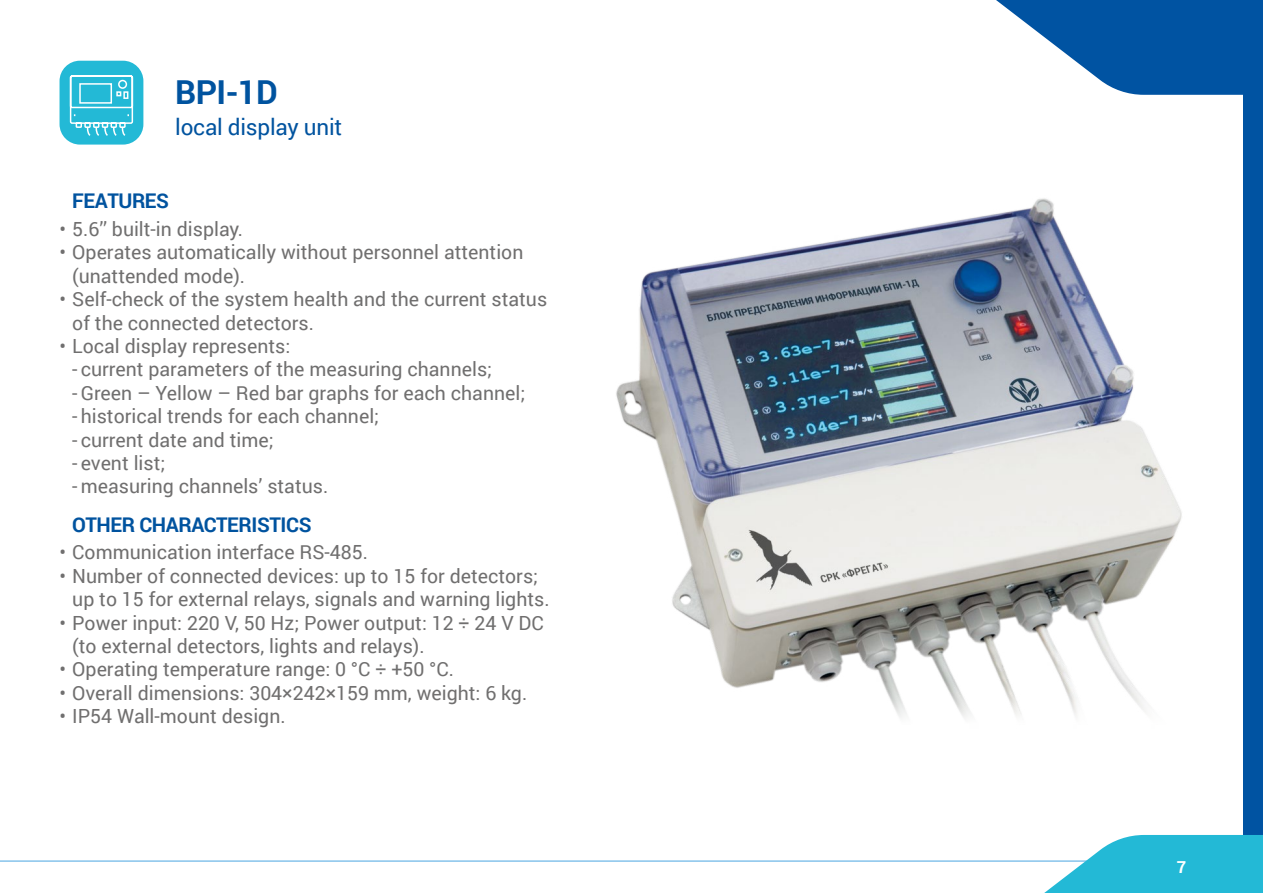
<style>
.page{position:relative;width:1263px;height:893px;background:#fff}
.page>*{position:absolute;margin:0;border:0;box-sizing:border-box;transform-origin:0 0}
.заголовок_название_п{font:700 33px "Roboto";color:#00539f}
.подзаголовок_названи{font:22.5px "Roboto";letter-spacing:-.01em;color:#00539f}
.Заголовок_в_тексте{font:700 20.25px "Roboto";letter-spacing:-.02em;color:#00539f}
.t1{font:19.5px/23.4px "Roboto";color:#706f6f}
.t2{font:700 16.5px "Roboto";color:#fff}
</style>
<div class="page">
<hr style="left:0;top:860px;width:1263px;height:2px;background:#86c3eb">
<div style="left:1243px;top:0;width:20px;height:893px;background:#0053a2"></div>
<svg style="left:996px;top:0;width:247px;height:95px"></svg>
<svg style="left:969px;top:835px;width:294px;height:58px"></svg>
<div style="left:60px;top:61px;width:83px;height:84px;background:#23b9d6;border-radius:20px"></div>
<svg style="left:69px;top:75px;width:65px;height:61px"></svg>
<img style="left:616px;top:198px;width:566px;height:520px">
<p class="заголовок_название_п" style="left:175px;top:69px;width:104px">BPI-1D</p>
<p class="подзаголовок_названи" style="left:175px;top:111px;width:169px">local display unit</p>
<p class="Заголовок_в_тексте" style="left:72px;top:187px;width:98px">FEATURES</p>
<p class="t1" style="left:60px;top:217px;width:185px">• 5.6’’ built-in display.</p>
<p class="t1" style="left:72px;top:240px;width:453px;text-indent:-13px">• Operates automatically without personnel attention (unattended mode).</p>
<p class="t1" style="left:72px;top:287px;width:476px;text-indent:-13px">• Self-check of the system health and the current status of the connected detectors.</p>
<p class="t1" style="left:60px;top:334px;width:232px">• Local display represents:</p>
<p class="t1" style="left:72px;top:357px;width:421px">- current parameters of the measuring channels;</p>
<p class="t1" style="left:72px;top:380px;width:455px">- Green – Yellow – Red bar graphs for each channel;</p>
<p class="t1" style="left:72px;top:404px;width:308px">- historical trends for each channel;</p>
<p class="t1" style="left:72px;top:427px;width:203px">- current date and time;</p>
<p class="t1" style="left:72px;top:451px;width:95px">- event list;</p>
<p class="t1" style="left:72px;top:474px;width:257px">- measuring channels’ status.</p>
<p class="Заголовок_в_тексте" style="left:72px;top:510px;width:241px">OTHER CHARACTERISTICS</p>
<p class="t1" style="left:60px;top:540px;width:310px">• Communication interface RS-485.</p>
<p class="t1" style="left:72px;top:563px;width:479px;text-indent:-13px">• Number of connected devices: up to 15 for detectors; up to 15 for external relays, signals and warning lights.</p>
<p class="t1" style="left:72px;top:610px;width:473px;text-indent:-13px">• Power input: 220 V, 50 Hz; Power output: 12 ÷ 24 V DC (to external detectors, lights and relays).</p>
<p class="t1" style="left:60px;top:657px;width:396px">• Operating temperature range: 0 °С ÷ +50 °С.</p>
<p class="t1" style="left:60px;top:680px;width:469px">• Overall dimensions: 304×242×159 mm, weight: 6 kg.</p>
<p class="t1" style="left:60px;top:704px;width:228px">• IP54 Wall-mount design.</p>
<p class="t2" style="left:1177px;top:855px;width:11px">7</p>
</div>
